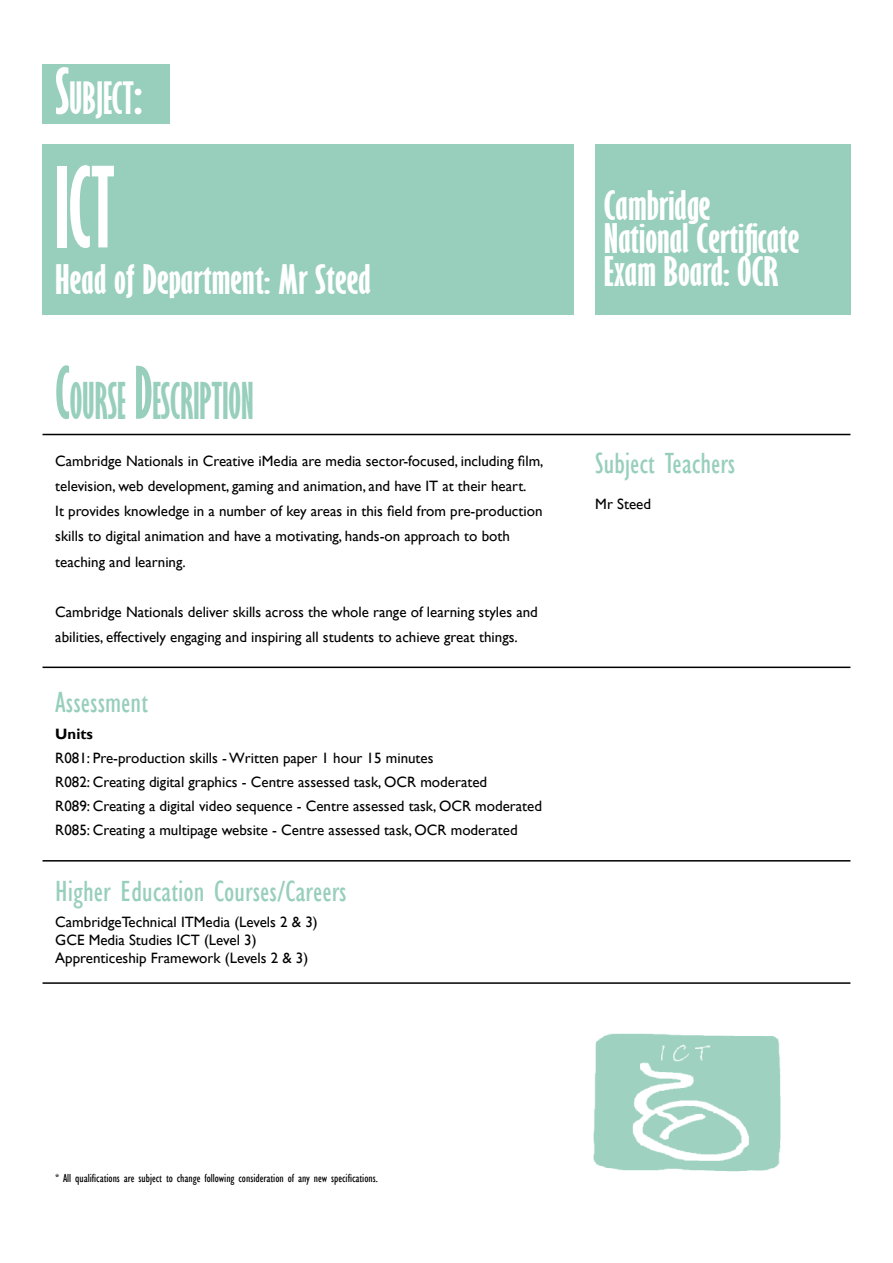
<style>
.page{position:relative;width:893px;height:1263px;background:#fff}
.page>*{position:absolute;margin:0;border:0;box-sizing:border-box;transform-origin:0 0}
.t1{font:700 extra-condensed 102.6px "Gill Sans";color:#fff;scale:.83 1}
.t2{font:700 extra-condensed 46.65px "Gill Sans";color:#98cfbc;scale:.83 1}
.t3{font:700 extra-condensed 40.95px "Gill Sans";color:#fff}
.t4{font:700 extra-condensed 37.5px/33px "Gill Sans";color:#fff;scale:1.2 1}
.t5{font:condensed 30px "Gill Sans";color:#98cfbc}
.t6{font:15px/25.2px "Gill Sans";color:#000}
.t7{font:700 15px "Gill Sans";color:#000}
.t8{font:condensed 12px "Gill Sans";color:#000}
.s1{font-size:58.5px}
.s2{font-size:66.6px}
</style>
<div class="page">
<div style="left:43px;top:64px;width:127px;height:59px;background:#98cfbc"></div>
<div style="left:43px;top:145px;width:531px;height:170px;background:#98cfbc"></div>
<img style="left:593px;top:1033px;width:188px;height:139px">
<hr style="left:43px;top:434px;width:807px;height:1px;background:#000">
<hr style="left:43px;top:666px;width:807px;height:2px;background:#000">
<hr style="left:43px;top:860px;width:807px;height:1px;background:#000">
<hr style="left:43px;top:982px;width:807px;height:2px;background:#000">
<div style="left:595px;top:145px;width:255px;height:170px;background:#98cfbc"></div>
<h3 class="t3" style="left:55px;top:73px;width:88px"><span class="s1">S</span>UBJECT<span class="s1">:</span></h3>
<h1 class="t1" style="left:55px;top:145px;width:24px">ICT</h1>
<h3 class="t4" style="left:55px;top:263px;width:265px">Head of Department: Mr Steed</h3>
<h2 class="t2" style="left:55px;top:372px;width:240px"><span class="s2">C</span>OURSE <span class="s2">D</span>ESCRIPTION</h2>
<p class="t6" style="left:55px;top:448px;width:490px">Cambridge Nationals in Creative iMedia are media sector-focused, including film, television, web development, gaming and animation, and have IT at their heart.<br>It provides knowledge in a number of key areas in this field from pre-production skills to digital animation and have a motivating, hands-on approach to both teaching and learning.</p>
<p class="t6" style="left:55px;top:600px;width:484px">Cambridge Nationals deliver skills across the whole range of learning styles and abilities, effectively engaging and inspiring all students to achieve great things.</p>
<h3 class="t5" style="left:55px;top:684px;width:94px">Assessment</h3>
<p class="t7" style="left:55px;top:725px;width:39px">Units</p>
<p class="t6" style="left:55px;top:746px;width:488px;line-height:24px">R081: Pre-production skills - Written paper 1 hour 15 minutes<br>R082: Creating digital graphics - Centre assessed task, OCR moderated<br>R089: Creating a digital video sequence - Centre assessed task, OCR moderated R085: Creating a multipage website - Centre assessed task, OCR moderated</p>
<h3 class="t5" style="left:55px;top:874px;width:293px">Higher Education Courses/Careers</h3>
<p class="t6" style="left:55px;top:913px;width:264px;line-height:18px">CambridgeTechnical ITMedia (Levels 2 &amp; 3)<br>GCE Media Studies ICT (Level 3)<br>Apprenticeship Framework (Levels 2 &amp; 3)</p>
<h3 class="t4" style="left:604px;top:189px;width:165px">Cambridge<br>National Certificate<br>Exam Board: OCR</h3>
<h3 class="t5" style="left:595px;top:445px;width:142px">Subject Teachers</h3>
<p class="t6" style="left:595px;top:491px;width:57px">Mr Steed</p>
<p class="t8" style="left:55px;top:1171px;width:324px">* All qualifications are subject to change following consideration of any new specifications.</p>
</div>
